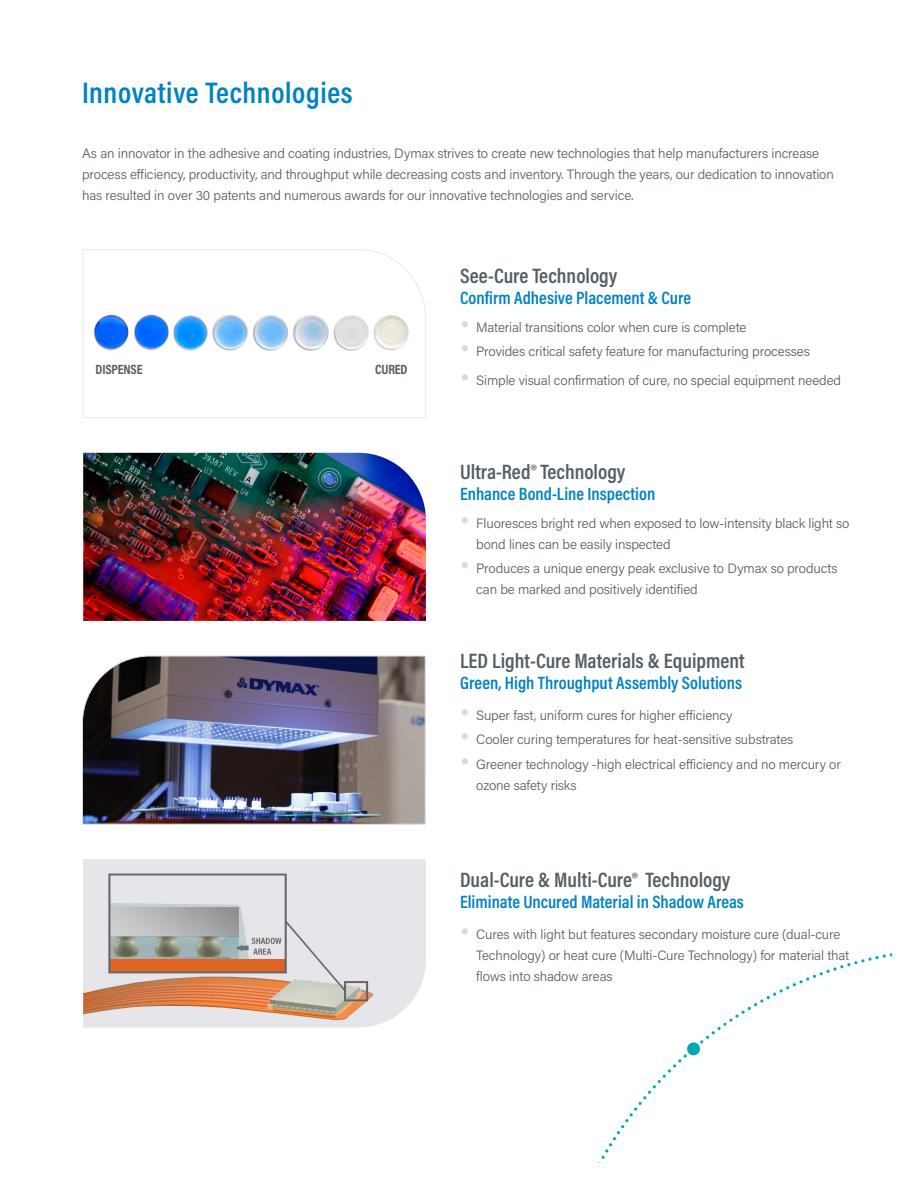
<style>
.page{position:relative;width:918px;height:1188px;background:#fff}
.page>*{position:absolute;margin:0;border:0;box-sizing:border-box;transform-origin:0 0}
.t1{font:600 30px "Acumin Pro Cond";letter-spacing:.02em;color:#0082c4}
.t2{font:600 21px "Acumin Pro Cond";color:#525e65}
.t3{font:600 18px "Acumin Pro Cond";color:#0082c4}
.t4{font:300 13.5px/21px "Acumin Pro";letter-spacing:-.01em;color:#525e65}
.t5{font:700 13.5px "Acumin Pro Cond";letter-spacing:-.015em;color:#525e65}
</style>
<div class="page">
<svg style="left:82px;top:249px;width:344px;height:169px"></svg>
<img style="left:82px;top:655px;width:344px;height:170px">
<img style="left:83px;top:453px;width:343px;height:168px">
<svg style="left:413px;top:859px;width:13px;height:140px;background:#e8e7eb"></svg>
<img style="left:83px;top:859px;width:330px;height:168px">
<svg style="left:598px;top:953px;width:294px;height:210px"></svg>
<h1 class="t1" style="left:82px;top:73px;width:272px">Innovative Technologies</h1>
<p class="t4" style="left:82px;top:143px;width:753px">As an innovator in the adhesive and coating industries, Dymax strives to create new technologies that help manufacturers increase process efficiency, productivity, and throughput while decreasing costs and inventory. Through the years, our dedication to innovation has resulted in over 30 patents and numerous awards for our innovative technologies and service.</p>
<p class="t5" style="left:96px;top:361px;width:49px">DISPENSE</p>
<p class="t5" style="left:375px;top:360px;width:34px">CURED</p>
<h2 class="t2" style="left:460px;top:262px;width:159px">See-Cure Technology</h2>
<h3 class="t3" style="left:460px;top:286px;width:233px">Confirm Adhesive Placement &amp; Cure</h3>
<p class="t4" style="left:476px;top:314px;width:335px;line-height:24.5px">Material transitions color when cure is complete<br>Provides critical safety feature for manufacturing processes</p>
<p class="t4" style="left:476px;top:369px;width:366px">Simple visual confirmation of cure, no special equipment needed</p>
<h2 class="t2" style="left:460px;top:458px;width:167px">Ultra-Red® Technology</h2>
<h3 class="t3" style="left:460px;top:482px;width:197px">Enhance Bond-Line Inspection</h3>
<p class="t4" style="left:476px;top:512px;width:375px">Fluoresces bright red when exposed to low-intensity black light so bond lines can be easily inspected</p>
<p class="t4" style="left:476px;top:557px;width:363px">Produces a unique energy peak exclusive to Dymax so products can be marked and positively identified</p>
<h2 class="t2" style="left:460px;top:647px;width:286px">LED Light-Cure Materials &amp; Equipment</h2>
<h3 class="t3" style="left:460px;top:671px;width:284px">Green, High Throughput Assembly Solutions</h3>
<p class="t4" style="left:476px;top:702px;width:366px;line-height:24.5px">Super fast, uniform cures for higher efficiency<br>Cooler curing temperatures for heat-sensitive substrates<br>Greener technology -high electrical efficiency and no mercury or</p>
<p class="t4" style="left:476px;top:774px;width:102px">ozone safety risks</p>
<h2 class="t2" style="left:460px;top:866px;width:272px">Dual-Cure &amp; Multi-Cure® Technology</h2>
<h3 class="t3" style="left:460px;top:890px;width:285px">Eliminate Uncured Material in Shadow Areas</h3>
<p class="t4" style="left:476px;top:923px;width:375px">Cures with light but features secondary moisture cure (dual-cure<br>Technology) or heat cure (Multi-Cure Technology) for material that flows into shadow areas</p>
</div>
